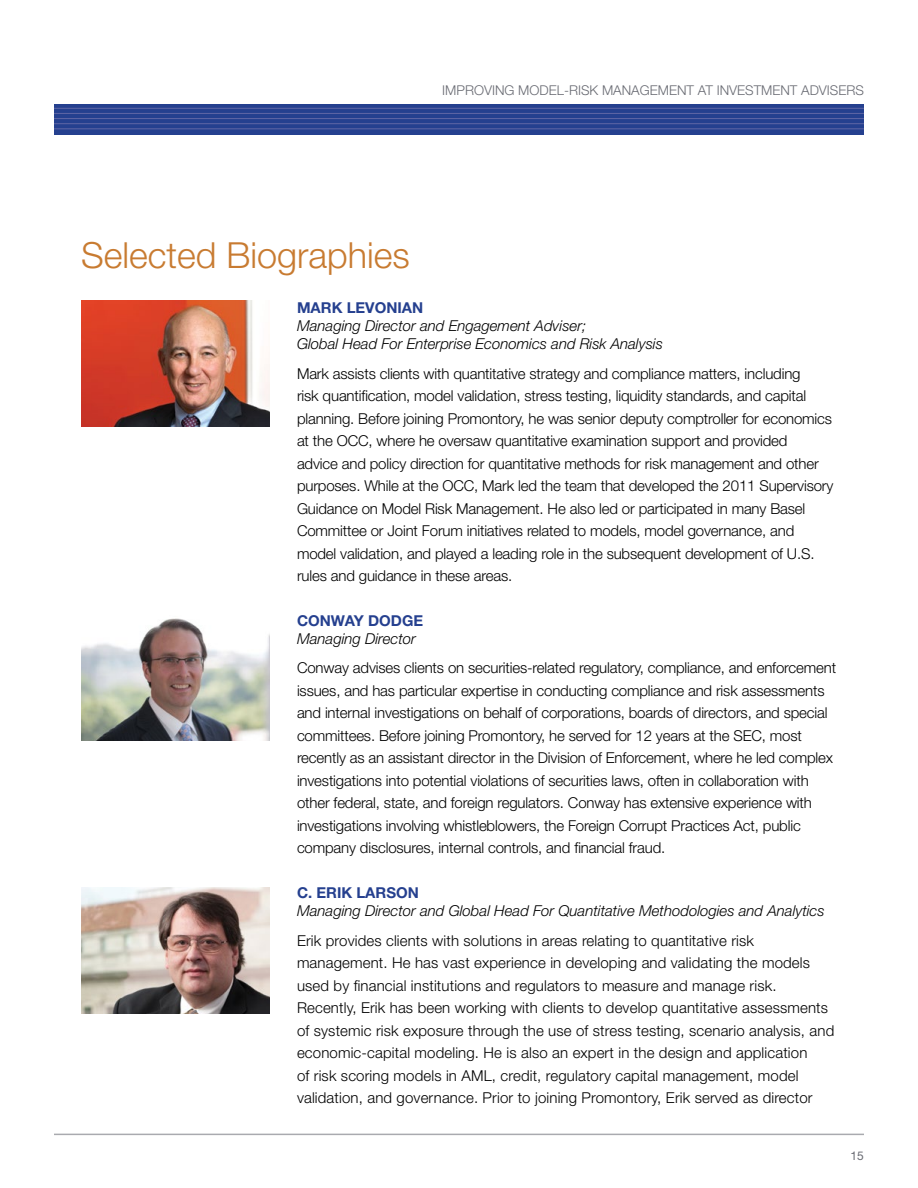
<style>
.page{position:relative;width:918px;height:1188px;background:#fff}
.page>*{position:absolute;margin:0;border:0;box-sizing:border-box;transform-origin:0 0}
.t1{font:300 36px "Helvetica Neue LT Std";color:#c87b31}
.t2{font:300 15px/22.5px "Helvetica Neue LT Std";letter-spacing:-.01em;color:#000}
.t3{font:300 15px/22.5px "Helvetica Neue LT Std";letter-spacing:.01em;color:#000}
.t4{font:italic 300 15px/18px "Helvetica Neue LT Std";color:#000}
.t5{font:700 15px "Helvetica Neue LT Std";color:#25408f}
.t6{font:300 13.5px "Helvetica Neue LT Std";color:#696b73}
.t7{font:12px "Helvetica Neue LT Std";color:#696b73}
</style>
<div class="page">
<div style="left:54px;top:104px;width:810px;height:30px;background:#25408f"></div>
<hr style="left:54px;top:118px;width:810px;height:1px;background:#5f66a5">
<hr style="left:54px;top:123px;width:810px;height:1px;background:#5f66a5">
<hr style="left:54px;top:128px;width:810px;height:1px;background:#5f66a5">
<hr style="left:54px;top:108px;width:810px;height:1px;background:#5f66a5">
<hr style="left:54px;top:113px;width:810px;height:1px;background:#5f66a5">
<hr style="left:54px;top:1134px;width:810px;height:1px;background:#a9aaaf">
<img style="left:81px;top:300px;width:189px;height:126px">
<img style="left:81px;top:618px;width:189px;height:123px">
<img style="left:81px;top:888px;width:189px;height:126px">
<p class="t6" style="left:442px;top:81px;width:423px">IMPROVING MODEL-RISK MANAGEMENT AT INVESTMENT ADVISERS</p>
<h1 class="t1" style="left:81px;top:234px;width:330px">Selected Biographies</h1>
<p class="t5" style="left:297px;top:299px;width:128px">MARK LEVONIAN</p>
<p class="t4" style="left:297px;top:317px;width:367px">Managing Director and Engagement Adviser;<br>Global Head For Enterprise Economics and Risk Analysis</p>
<p class="t2" style="left:297px;top:362px;width:538px">Mark assists clients with quantitative strategy and compliance matters, including<br>risk quantification, model validation, stress testing, liquidity standards, and capital planning. Before joining Promontory, he was senior deputy comptroller for economics at the OCC, where he oversaw quantitative examination support and provided<br>advice and policy direction for quantitative methods for risk management and other purposes. While at the OCC, Mark led the team that developed the 2011 Supervisory Guidance on Model Risk Management. He also led or participated in many Basel Committee or Joint Forum initiatives related to models, model governance, and model validation, and played a leading role in the subsequent development of U.S. rules and guidance in these areas.</p>
<p class="t5" style="left:297px;top:611px;width:128px">CONWAY DODGE</p>
<p class="t4" style="left:297px;top:630px;width:120px">Managing Director</p>
<p class="t2" style="left:297px;top:656px;width:541px">Conway advises clients on securities-related regulatory, compliance, and enforcement issues, and has particular expertise in conducting compliance and risk assessments and internal investigations on behalf of corporations, boards of directors, and special committees. Before joining Promontory, he served for 12 years at the SEC, most recently as an assistant director in the Division of Enforcement, where he led complex investigations into potential violations of securities laws, often in collaboration with other federal, state, and foreign regulators. Conway has extensive experience with investigations involving whistleblowers, the Foreign Corrupt Practices Act, public company disclosures, internal controls, and financial fraud.</p>
<p class="t5" style="left:297px;top:884px;width:123px">C. ERIK LARSON</p>
<p class="t4" style="left:297px;top:902px;width:529px">Managing Director and Global Head For Quantitative Methodologies and Analytics</p>
<p class="t3" style="left:297px;top:929px;width:539px">Erik provides clients with solutions in areas relating to quantitative risk management. He has vast experience in developing and validating the models used by financial institutions and regulators to measure and manage risk.<br>Recently, Erik has been working with clients to develop quantitative assessments of systemic risk exposure through the use of stress testing, scenario analysis, and economic-capital modeling. He is also an expert in the design and application<br>of risk scoring models in AML, credit, regulatory capital management, model validation, and governance. Prior to joining Promontory, Erik served as director</p>
<p class="t7" style="left:851px;top:1148px;width:15px">15</p>
</div>
